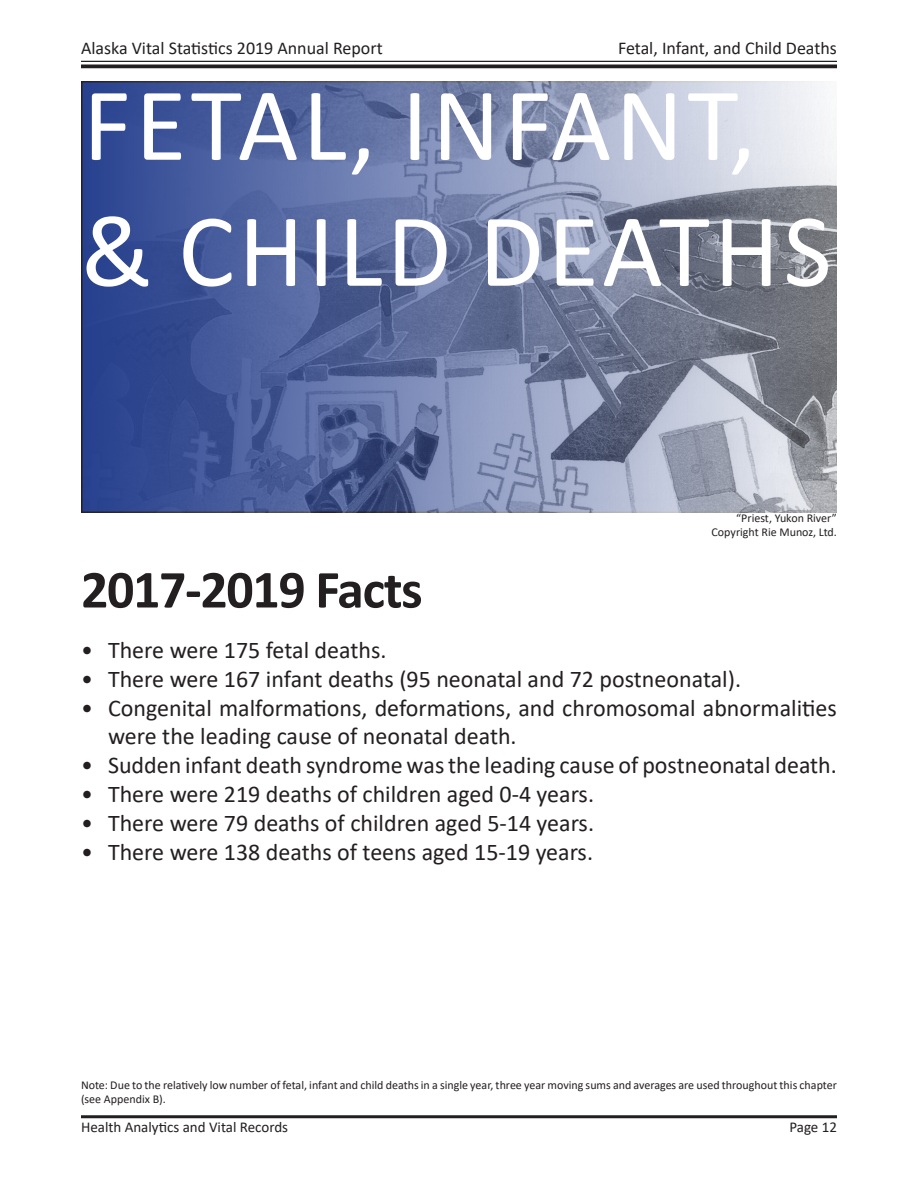
<style>
.page{position:relative;width:918px;height:1188px;background:#fff}
.page>*{position:absolute;margin:0;border:0;box-sizing:border-box;transform-origin:0 0}
.Chapter_Title{font:105px/126px "Calibri";letter-spacing:.04em;color:#fff}
.Section_Title{font:700 54px "Calibri";letter-spacing:-.025em;color:#231f20}
.t1{font:24px/28.8px "Calibri";color:#231f20}
.t2{font:18px "Calibri";color:#231f20}
.t3{font:15px "Calibri";color:#231f20}
.Body_Text_-_Footnote{font:12px/14.4px "Calibri";color:#231f20}
</style>
<div class="page">
<hr style="left:81px;top:1115px;width:756px;height:3px;background:#231f20">
<hr style="left:81px;top:61px;width:756px;height:1px;background:#231f20">
<svg style="left:81px;top:64px;width:756px;height:4px;background:#3e3a3b"></svg>
<svg style="left:84px;top:84px;width:750px;height:426px;background:#6e7ba3"></svg>
<div style="left:81px;top:81px;width:756px;height:432px;border:2px solid #231f20"></div>
<p class="t2" style="left:81px;top:36px;width:303px">Alaska Vital Statistics 2019 Annual Report</p>
<p class="t2" style="left:618px;top:36px;width:220px">Fetal, Infant, and Child Deaths</p>
<p class="Chapter_Title" style="left:81px;top:59px;width:752px">FETAL, INFANT, &amp; CHILD DEATHS</p>
<p class="Body_Text_-_Footnote" style="left:736px;top:511px;width:102px">“Priest, Yukon River”</p>
<p class="Body_Text_-_Footnote" style="left:712px;top:525px;width:127px">Copyright Rie Munoz, Ltd.</p>
<p class="Section_Title" style="left:81px;top:551px;width:343px">2017-2019 Facts</p>
<p class="t1" style="left:81px;top:635px;width:307px">• There were 175 fetal deaths.</p>
<p class="t1" style="left:81px;top:664px;width:662px">• There were 167 infant deaths (95 neonatal and 72 postneonatal).</p>
<p class="t1" style="left:108px;top:693px;width:730px;text-indent:-27px">• Congenital malformations, deformations, and chromosomal abnormalities were the leading cause of neonatal death.</p>
<p class="t1" style="left:81px;top:750px;width:757px">• Sudden infant death syndrome was the leading cause of postneonatal death.</p>
<p class="t1" style="left:81px;top:779px;width:515px">• There were 219 deaths of children aged 0-4 years.</p>
<p class="t1" style="left:81px;top:808px;width:515px">• There were 79 deaths of children aged 5-14 years.</p>
<p class="t1" style="left:81px;top:837px;width:514px">• There were 138 deaths of teens aged 15-19 years.</p>
<p class="Body_Text_-_Footnote" style="left:81px;top:1078px;width:758px">Note: Due to the relatively low number of fetal, infant and child deaths in a single year, three year moving sums and averages are used throughout this chapter (see Appendix B).</p>
<p class="t3" style="left:81px;top:1116px;width:209px">Health Analytics and Vital Records</p>
<p class="t3" style="left:789px;top:1116px;width:49px">Page 12</p>
</div>
